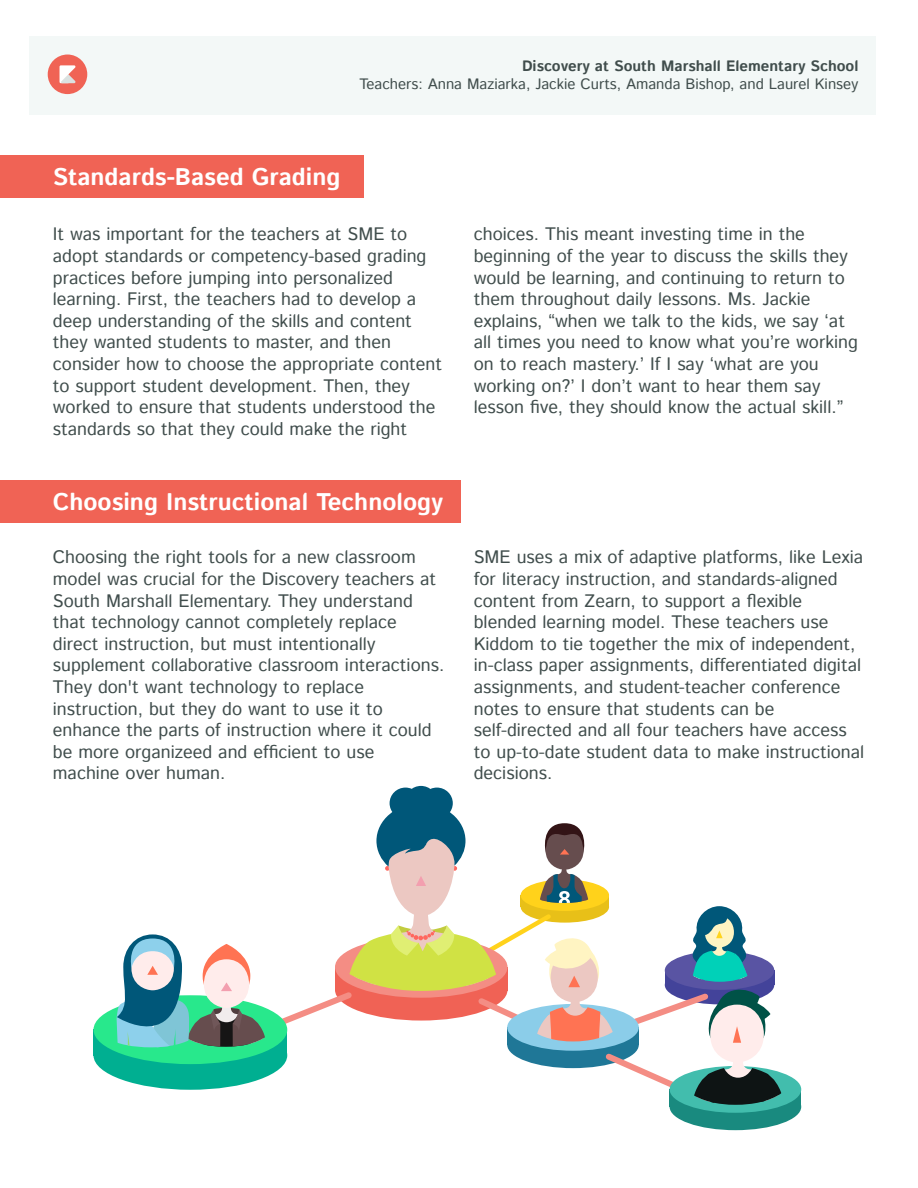
<style>
.page{position:relative;width:918px;height:1188px;background:#fff}
.page>*{position:absolute;margin:0;border:0;box-sizing:border-box;transform-origin:0 0}
.t1{font:700 24px "Istok Web";color:#fff}
.t2{font:18px/21.6px "Istok Web";color:#404d4c}
.t3{font:15px "Istok Web";color:#404d4c}
.t4{font:700 15px "Istok Web";color:#404d4c}
</style>
<div class="page">
<div style="left:30px;top:36px;width:846px;height:78px;background:#f3f8f7"></div>
<div style="left:48px;top:55px;width:39px;height:39px;background:#f06355;border-radius:50%"></div>
<svg style="left:60px;top:65px;width:16px;height:18px"></svg>
<div style="left:0;top:155px;width:363px;height:42px;background:#f06355"></div>
<div style="left:0;top:481px;width:461px;height:42px;background:#f06355"></div>
<div style="left:421px;top:788px;width:32px;height:31px;background:#005779;border-radius:50%"></div>
<div style="left:390px;top:788px;width:31px;height:31px;background:#005779;border-radius:50%"></div>
<div style="left:405px;top:786px;width:32px;height:31px;background:#005779;border-radius:50%"></div>
<div style="left:670px;top:1083px;width:131px;height:47px;background:#198a7f;border-radius:50%"></div>
<div style="left:670px;top:1089px;width:131px;height:18px;background:#198a7f"></div>
<div style="left:670px;top:1066px;width:131px;height:47px;background:#42bdad;border-radius:50%"></div>
<div style="left:94px;top:1030px;width:193px;height:26px;background:#00af91"></div>
<div style="left:94px;top:995px;width:193px;height:69px;background:#28e88c;border-radius:50%"></div>
<svg style="left:113px;top:803px;width:677px;height:302px"></svg>
<p class="t4" style="left:522px;top:60px;width:338px">Discovery at South Marshall Elementary School</p>
<p class="t3" style="left:360px;top:78px;width:500px">Teachers: Anna Maziarka, Jackie Curts, Amanda Bishop, and Laurel Kinsey</p>
<h1 class="t1" style="left:53px;top:167px;width:289px">Standards-Based Grading</h1>
<p class="t2" style="left:53px;top:225px;width:391px">It was important for the teachers at SME to adopt standards or competency-based grading practices before jumping into personalized learning. First, the teachers had to develop a deep understanding of the skills and content they wanted students to master, and then consider how to choose the appropriate content to support student development. Then, they worked to ensure that students understood the standards so that they could make the right</p>
<p class="t2" style="left:474px;top:225px;width:386px">choices. This meant investing time in the beginning of the year to discuss the skills they would be learning, and continuing to return to them throughout daily lessons. Ms. Jackie explains, “when we talk to the kids, we say ‘at all times you need to know what you’re working on to reach mastery.’ If I say ‘what are you working on?’ I don’t want to hear them say lesson five, they should know the actual skill.”</p>
<h1 class="t1" style="left:53px;top:493px;width:391px">Choosing Instructional Technology</h1>
<p class="t2" style="left:53px;top:548px;width:393px">Choosing the right tools for a new classroom model was crucial for the Discovery teachers at South Marshall Elementary. They understand that technology cannot completely replace direct instruction, but must intentionally supplement collaborative classroom interactions.<br>They don't want technology to replace instruction, but they do want to use it to enhance the parts of instruction where it could be more organizeed and efficient to use machine over human.</p>
<p class="t2" style="left:474px;top:548px;width:392px">SME uses a mix of adaptive platforms, like Lexia for literacy instruction, and standards-aligned content from Zearn, to support a flexible blended learning model. These teachers use Kiddom to tie together the mix of independent, in-class paper assignments, differentiated digital assignments, and student-teacher conference notes to ensure that students can be self-directed and all four teachers have access to up-to-date student data to make instructional decisions.</p>
</div>
